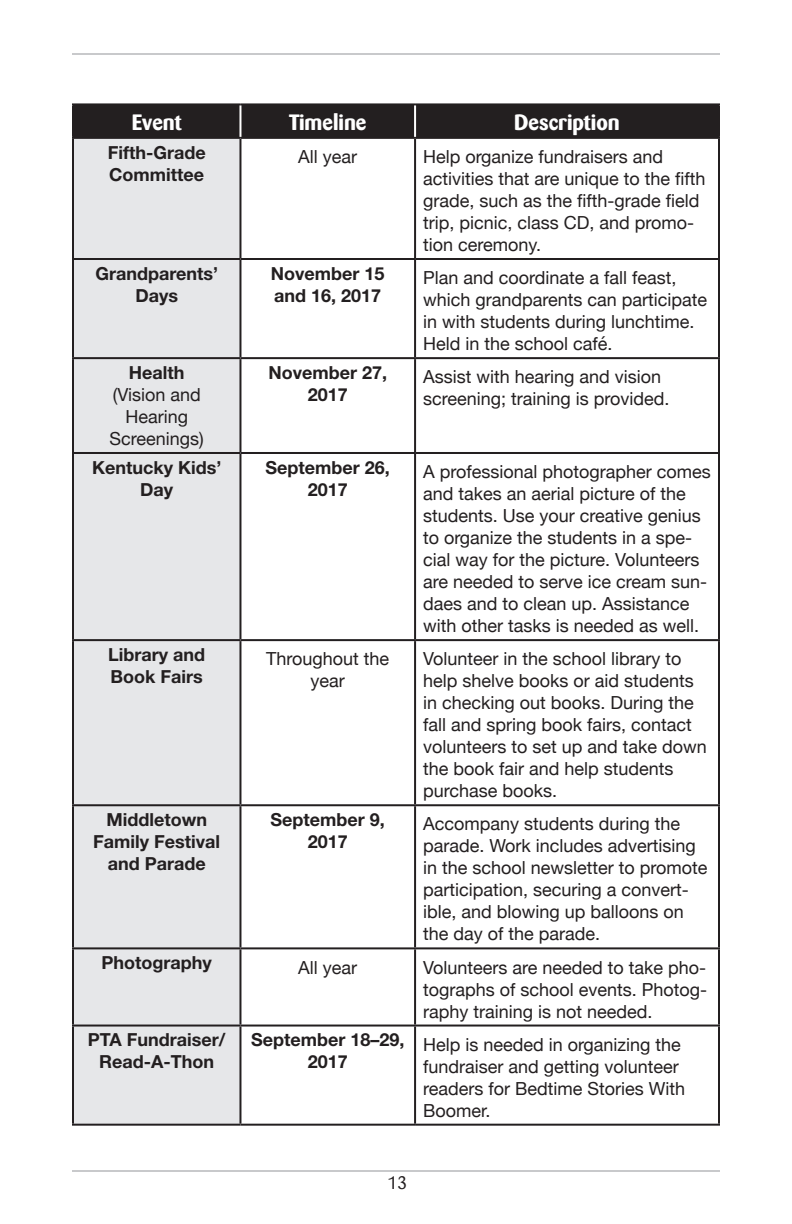
<style>
.page{position:relative;width:792px;height:1224px;background:#fff}
.page>*{position:absolute;margin:0;border:0;box-sizing:border-box;transform-origin:0 0}
.subhead3{font:700 22px "Barmeno";color:#fff}
.body{font:18px/22px "Helvetica Neue";color:#231f20}
.body-2{font:700 18px/22px "Helvetica Neue LT Std";color:#231f20;text-align:center}
.t1{font:18px "Barmeno";color:#231f20}
.s1{font-family:"Helvetica Neue LT Std";font-weight:700}
</style>
<div class="page">
<hr style="left:72px;top:54px;width:648px;height:1px;background:#939598">
<hr style="left:72px;top:1170px;width:648px;height:2px;background:#939598">
<div style="left:74px;top:105px;width:644px;height:32px;background:#231f20"></div>
<div style="left:74px;top:139px;width:165px;height:985px;background:#e6e7e9"></div>
<hr style="left:72px;top:103px;width:168px;height:2px;background:#231f20">
<hr style="left:72px;top:105px;width:2px;height:32px;background:#231f20">
<hr style="left:240px;top:103px;width:175px;height:2px;background:#231f20">
<hr style="left:415px;top:103px;width:305px;height:2px;background:#231f20">
<hr style="left:718px;top:105px;width:2px;height:32px;background:#231f20">
<hr style="left:72px;top:137px;width:168px;height:2px;background:#231f20">
<hr style="left:72px;top:139px;width:2px;height:119px;background:#231f20">
<hr style="left:240px;top:137px;width:175px;height:2px;background:#231f20">
<hr style="left:239px;top:139px;width:2px;height:119px;background:#231f20">
<hr style="left:415px;top:137px;width:305px;height:2px;background:#231f20">
<hr style="left:414px;top:139px;width:2px;height:119px;background:#231f20">
<hr style="left:718px;top:139px;width:2px;height:119px;background:#231f20">
<hr style="left:72px;top:258px;width:168px;height:2px;background:#231f20">
<hr style="left:72px;top:260px;width:2px;height:97px;background:#231f20">
<hr style="left:240px;top:258px;width:175px;height:2px;background:#231f20">
<hr style="left:239px;top:260px;width:2px;height:97px;background:#231f20">
<hr style="left:415px;top:258px;width:305px;height:2px;background:#231f20">
<hr style="left:414px;top:260px;width:2px;height:97px;background:#231f20">
<hr style="left:718px;top:260px;width:2px;height:97px;background:#231f20">
<hr style="left:72px;top:357px;width:168px;height:2px;background:#231f20">
<hr style="left:72px;top:359px;width:2px;height:93px;background:#231f20">
<hr style="left:240px;top:357px;width:175px;height:2px;background:#231f20">
<hr style="left:239px;top:359px;width:2px;height:93px;background:#231f20">
<hr style="left:415px;top:357px;width:305px;height:2px;background:#231f20">
<hr style="left:414px;top:359px;width:2px;height:93px;background:#231f20">
<hr style="left:718px;top:359px;width:2px;height:93px;background:#231f20">
<hr style="left:72px;top:452px;width:168px;height:2px;background:#231f20">
<hr style="left:72px;top:454px;width:2px;height:185px;background:#231f20">
<hr style="left:240px;top:452px;width:175px;height:2px;background:#231f20">
<hr style="left:239px;top:454px;width:2px;height:185px;background:#231f20">
<hr style="left:415px;top:452px;width:305px;height:2px;background:#231f20">
<hr style="left:414px;top:454px;width:2px;height:185px;background:#231f20">
<hr style="left:718px;top:454px;width:2px;height:185px;background:#231f20">
<hr style="left:72px;top:639px;width:168px;height:2px;background:#231f20">
<hr style="left:72px;top:641px;width:2px;height:163px;background:#231f20">
<hr style="left:240px;top:639px;width:175px;height:2px;background:#231f20">
<hr style="left:239px;top:641px;width:2px;height:163px;background:#231f20">
<hr style="left:415px;top:639px;width:305px;height:2px;background:#231f20">
<hr style="left:414px;top:641px;width:2px;height:163px;background:#231f20">
<hr style="left:718px;top:641px;width:2px;height:163px;background:#231f20">
<hr style="left:72px;top:804px;width:168px;height:2px;background:#231f20">
<hr style="left:72px;top:806px;width:2px;height:141px;background:#231f20">
<hr style="left:240px;top:804px;width:175px;height:2px;background:#231f20">
<hr style="left:239px;top:806px;width:2px;height:141px;background:#231f20">
<hr style="left:415px;top:804px;width:305px;height:2px;background:#231f20">
<hr style="left:414px;top:806px;width:2px;height:141px;background:#231f20">
<hr style="left:718px;top:806px;width:2px;height:141px;background:#231f20">
<hr style="left:72px;top:947px;width:168px;height:2px;background:#231f20">
<hr style="left:72px;top:949px;width:2px;height:76px;background:#231f20">
<hr style="left:240px;top:947px;width:175px;height:2px;background:#231f20">
<hr style="left:239px;top:949px;width:2px;height:76px;background:#231f20">
<hr style="left:415px;top:947px;width:305px;height:2px;background:#231f20">
<hr style="left:414px;top:949px;width:2px;height:76px;background:#231f20">
<hr style="left:718px;top:949px;width:2px;height:76px;background:#231f20">
<hr style="left:72px;top:1025px;width:168px;height:2px;background:#231f20">
<hr style="left:72px;top:1027px;width:2px;height:97px;background:#231f20">
<hr style="left:240px;top:1025px;width:175px;height:2px;background:#231f20">
<hr style="left:239px;top:1027px;width:2px;height:97px;background:#231f20">
<hr style="left:415px;top:1025px;width:305px;height:2px;background:#231f20">
<hr style="left:414px;top:1027px;width:2px;height:97px;background:#231f20">
<hr style="left:718px;top:1027px;width:2px;height:97px;background:#231f20">
<hr style="left:72px;top:1124px;width:168px;height:2px;background:#231f20">
<hr style="left:240px;top:1124px;width:175px;height:2px;background:#231f20">
<hr style="left:415px;top:1124px;width:305px;height:2px;background:#231f20">
<hr style="left:239px;top:105px;width:2px;height:32px;background:#fff">
<hr style="left:414px;top:105px;width:2px;height:32px;background:#fff">
<p class="subhead3" style="left:132px;top:109px;width:51px">Event</p>
<p class="subhead3" style="left:289px;top:109px;width:79px">Timeline</p>
<p class="subhead3" style="left:514px;top:109px;width:107px">Description</p>
<p class="body-2" style="left:108px;top:141px;width:99px;text-align:left">Fifth-Grade<br>Committee</p>
<p class="body" style="left:298px;top:147px;width:60px">All year</p>
<p class="body" style="left:423px;top:147px;width:284px">Help organize fundraisers and activities that are unique to the fifth grade, such as the fifth-grade field trip, picnic, class CD, and promo&shy;tion ceremony.</p>
<p class="body-2" style="left:95px;top:262px;width:124px">Grandparents’<br>Days</p>
<p class="body-2" style="left:271px;top:262px;width:115px;text-align:left">November 15 and 16, 2017</p>
<p class="body" style="left:423px;top:268px;width:286px">Plan and coordinate a fall feast, which grandparents can participate in with students during lunchtime.<br>Held in the school café.</p>
<p class="body" style="left:110px;top:363px;width:96px;text-align:center"><span class="s1">Health </span>(Vision and<br>Hearing<br>Screenings)</p>
<p class="body-2" style="left:268px;top:361px;width:120px">November 27,<br>2017</p>
<p class="body" style="left:423px;top:367px;width:248px">Assist with hearing and vision screening; training is provided.</p>
<p class="body-2" style="left:92px;top:456px;width:131px">Kentucky Kids’<br>Day</p>
<p class="body-2" style="left:266px;top:456px;width:126px">September 26,<br>2017</p>
<p class="body" style="left:423px;top:462px;width:289px">A professional photographer comes and takes an aerial picture of the students. Use your creative genius to organize the students in a spe&shy;cial way for the picture. Volunteers are needed to serve ice cream sun&shy;daes and to clean up. Assistance with other tasks is needed as well.</p>
<p class="body-2" style="left:108px;top:643px;width:99px;text-align:left">Library and<br>Book Fairs</p>
<p class="body" style="left:266px;top:649px;width:125px;text-align:center">Throughout the year</p>
<p class="body" style="left:423px;top:649px;width:285px">Volunteer in the school library to help shelve books or aid students in checking out books. During the fall and spring book fairs, contact volunteers to set up and take down the book fair and help students purchase books.</p>
<p class="body-2" style="left:93px;top:808px;width:128px">Middletown<br>Family Festival and Parade</p>
<p class="body-2" style="left:271px;top:808px;width:116px">September 9,<br>2017</p>
<p class="body" style="left:423px;top:814px;width:286px">Accompany students during the parade. Work includes advertising in the school newsletter to promote participation, securing a convert&shy;ible, and blowing up balloons on the day of the parade.</p>
<p class="body-2" style="left:102px;top:951px;width:112px">Photography</p>
<p class="body" style="left:298px;top:957px;width:60px">All year</p>
<p class="body" style="left:423px;top:957px;width:286px;text-align:justify">Volunteers are needed to take pho&shy;tographs of school events. Photog&shy;raphy training is not needed.</p>
<p class="body-2" style="left:88px;top:1029px;width:139px">PTA Fundraiser/<br>Read-A-Thon</p>
<p class="body-2" style="left:251px;top:1029px;width:155px">September 18–29,<br>2017</p>
<p class="body" style="left:423px;top:1034px;width:264px">Help is needed in organizing the fundraiser and getting volunteer readers for Bedtime Stories With<br>Boomer.</p>
<p class="t1" style="left:388px;top:1173px;width:21px">13</p>
</div>
